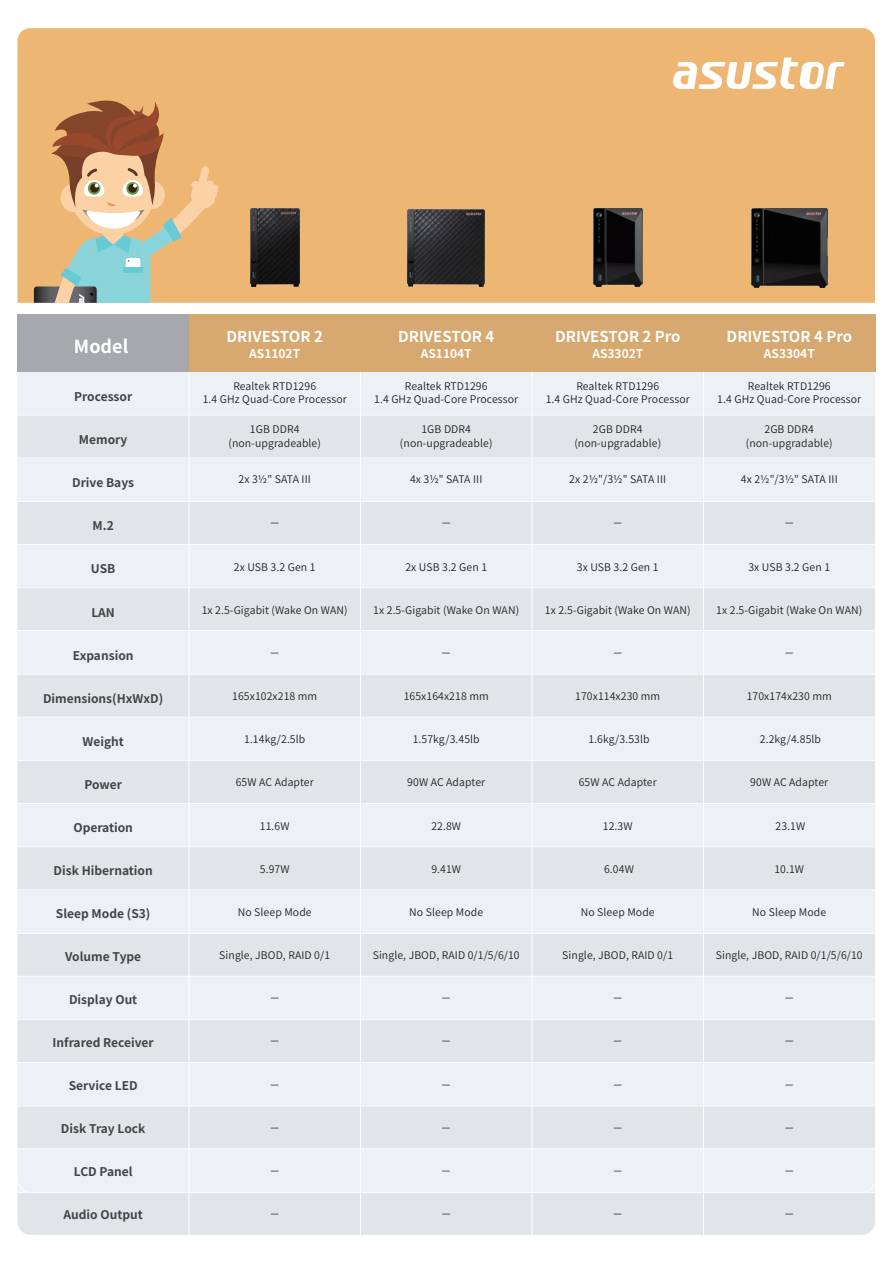
<style>
.page{position:relative;width:893px;height:1263px;background:#fff}
.page>*{position:absolute;margin:0;border:0;box-sizing:border-box;transform-origin:0 0}
.t1{font:700 18px "Noto Sans CJ Ktc";color:#fff}
.t2{font:700 15px "Noto Sans CJ Ktc";color:#fff}
.t3{font:700 12px "Noto Sans CJ Ktc";color:#424344}
.t4{font:700 12px "Noto Sans CJ Ktc";color:#fff}
.t5{font:600 10.5px/13.5px "Noto Sans CJ Ktc";letter-spacing:.01em;color:#231f20;text-align:center}
</style>
<div class="page">
<div style="left:17px;top:316px;width:858px;height:919px;background:#e0e6e8;border-radius:13px"></div>
<div style="left:17px;top:371px;width:859px;height:44px;background:#ecf1f5"></div>
<div style="left:17px;top:458px;width:858px;height:44px;background:#ecf1f5"></div>
<div style="left:17px;top:544px;width:858px;height:44px;background:#ecf1f5"></div>
<div style="left:17px;top:630px;width:858px;height:45px;background:#ecf1f5"></div>
<div style="left:17px;top:717px;width:858px;height:44px;background:#ecf1f5"></div>
<div style="left:17px;top:803px;width:858px;height:44px;background:#ecf1f5"></div>
<div style="left:17px;top:889px;width:858px;height:45px;background:#ecf1f5"></div>
<div style="left:17px;top:976px;width:858px;height:44px;background:#ecf1f5"></div>
<div style="left:17px;top:1062px;width:858px;height:44px;background:#ecf1f5"></div>
<div style="left:17px;top:1148px;width:858px;height:45px;background:#ecf1f5"></div>
<hr style="left:703px;top:314px;width:1px;height:921px;background:#fff">
<hr style="left:532px;top:314px;width:1px;height:921px;background:#fff">
<hr style="left:360px;top:314px;width:1px;height:921px;background:#fff">
<hr style="left:189px;top:314px;width:1px;height:921px;background:#fff">
<div style="left:17px;top:28px;width:858px;height:275px;background:#edb673"></div>
<svg style="left:34px;top:98px;width:185px;height:205px;background:#cfac80"></svg>
<div style="left:123px;top:267px;width:20px;height:6px;background:#67cad4"></div>
<img style="left:250px;top:208px;width:49px;height:79px">
<img style="left:594px;top:209px;width:48px;height:78px">
<img style="left:408px;top:209px;width:77px;height:78px">
<img style="left:751px;top:208px;width:77px;height:79px">
<div style="left:189px;top:314px;width:171px;height:58px;background:#d7a86f"></div>
<div style="left:17px;top:314px;width:172px;height:58px;background:#a6a8ab"></div>
<div style="left:360px;top:314px;width:172px;height:58px;background:#d7a86f"></div>
<div style="left:532px;top:314px;width:171px;height:58px;background:#d7a86f"></div>
<div style="left:703px;top:314px;width:172px;height:58px;background:#d7a86f"></div>
<svg style="left:673px;top:58px;width:171px;height:31px"></svg>
<h1 class="t1" style="left:74px;top:336px;width:56px">Model</h1>
<h2 class="t2" style="left:227px;top:328px;width:98px">DRIVESTOR 2</h2>
<p class="t4" style="left:249px;top:347px;width:52px">AS1102T</p>
<h2 class="t2" style="left:398px;top:328px;width:98px">DRIVESTOR 4</h2>
<p class="t4" style="left:421px;top:347px;width:52px">AS1104T</p>
<h2 class="t2" style="left:555px;top:328px;width:127px">DRIVESTOR 2 Pro</h2>
<p class="t4" style="left:592px;top:347px;width:52px">AS3302T</p>
<h2 class="t2" style="left:727px;top:328px;width:127px">DRIVESTOR 4 Pro</h2>
<p class="t4" style="left:764px;top:347px;width:52px">AS3304T</p>
<p class="t5" style="left:203px;top:380px;width:146px">Realtek RTD1296<br>1.4 GHz Quad-Core Processor</p>
<p class="t5" style="left:374px;top:380px;width:146px">Realtek RTD1296<br>1.4 GHz Quad-Core Processor</p>
<p class="t5" style="left:546px;top:380px;width:146px">Realtek RTD1296<br>1.4 GHz Quad-Core Processor</p>
<p class="t5" style="left:717px;top:380px;width:146px">Realtek RTD1296<br>1.4 GHz Quad-Core Processor</p>
<p class="t5" style="left:228px;top:423px;width:94px">1GB DDR4 (non-upgradeable)</p>
<p class="t5" style="left:400px;top:423px;width:94px">1GB DDR4 (non-upgradeable)</p>
<p class="t5" style="left:574px;top:423px;width:88px">2GB DDR4 (non-upgradable)</p>
<p class="t5" style="left:746px;top:423px;width:88px">2GB DDR4 (non-upgradable)</p>
<p class="t3" style="left:74px;top:390px;width:60px">Processor</p>
<p class="t3" style="left:79px;top:433px;width:50px">Memory</p>
<p class="t3" style="left:72px;top:476px;width:64px">Drive Bays</p>
<p class="t3" style="left:93px;top:519px;width:23px">M.2</p>
<p class="t3" style="left:91px;top:562px;width:26px">USB</p>
<p class="t3" style="left:91px;top:605px;width:25px">LAN</p>
<p class="t3" style="left:73px;top:648px;width:62px">Expansion</p>
<p class="t3" style="left:43px;top:691px;width:122px">Dimensions(HxWxD)</p>
<p class="t3" style="left:82px;top:734px;width:43px">Weight</p>
<p class="t3" style="left:84px;top:778px;width:39px">Power</p>
<p class="t3" style="left:73px;top:821px;width:61px">Operation</p>
<p class="t3" style="left:54px;top:864px;width:101px">Disk Hibernation</p>
<p class="t3" style="left:56px;top:907px;width:96px">Sleep Mode (S3)</p>
<p class="t3" style="left:65px;top:950px;width:78px">Volume Type</p>
<p class="t3" style="left:69px;top:993px;width:70px">Display Out</p>
<p class="t3" style="left:53px;top:1036px;width:103px">Infrared Receiver</p>
<p class="t3" style="left:69px;top:1079px;width:70px">Service LED</p>
<p class="t3" style="left:61px;top:1122px;width:86px">Disk Tray Lock</p>
<p class="t3" style="left:74px;top:1165px;width:60px">LCD Panel</p>
<p class="t3" style="left:64px;top:1208px;width:81px">Audio Output</p>
<p class="t5" style="left:269px;top:1208px;width:12px">－</p>
<p class="t5" style="left:441px;top:1208px;width:12px">－</p>
<p class="t5" style="left:612px;top:1208px;width:12px">－</p>
<p class="t5" style="left:784px;top:1208px;width:12px">－</p>
<p class="t5" style="left:239px;top:473px;width:74px">2x 3½" SATA III</p>
<p class="t5" style="left:410px;top:473px;width:74px">4x 3½" SATA III</p>
<p class="t5" style="left:569px;top:473px;width:98px">2x 2½"/3½" SATA III</p>
<p class="t5" style="left:741px;top:473px;width:98px">4x 2½"/3½" SATA III</p>
<p class="t5" style="left:269px;top:517px;width:12px">－</p>
<p class="t5" style="left:441px;top:517px;width:12px">－</p>
<p class="t5" style="left:612px;top:517px;width:12px">－</p>
<p class="t5" style="left:784px;top:517px;width:12px">－</p>
<p class="t5" style="left:234px;top:560px;width:83px">2x USB 3.2 Gen 1</p>
<p class="t5" style="left:405px;top:560px;width:83px">2x USB 3.2 Gen 1</p>
<p class="t5" style="left:577px;top:560px;width:83px">3x USB 3.2 Gen 1</p>
<p class="t5" style="left:748px;top:560px;width:83px">3x USB 3.2 Gen 1</p>
<p class="t5" style="left:202px;top:603px;width:147px">1x 2.5-Gigabit (Wake On WAN)</p>
<p class="t5" style="left:373px;top:603px;width:147px">1x 2.5-Gigabit (Wake On WAN)</p>
<p class="t5" style="left:545px;top:603px;width:147px">1x 2.5-Gigabit (Wake On WAN)</p>
<p class="t5" style="left:716px;top:603px;width:147px">1x 2.5-Gigabit (Wake On WAN)</p>
<p class="t5" style="left:269px;top:646px;width:12px">－</p>
<p class="t5" style="left:441px;top:646px;width:12px">－</p>
<p class="t5" style="left:612px;top:646px;width:12px">－</p>
<p class="t5" style="left:784px;top:646px;width:12px">－</p>
<p class="t5" style="left:232px;top:689px;width:87px">165x102x218 mm</p>
<p class="t5" style="left:404px;top:689px;width:87px">165x164x218 mm</p>
<p class="t5" style="left:575px;top:689px;width:87px">170x114x230 mm</p>
<p class="t5" style="left:747px;top:689px;width:87px">170x174x230 mm</p>
<p class="t5" style="left:244px;top:733px;width:63px">1.14kg/2.5lb</p>
<p class="t5" style="left:413px;top:733px;width:69px">1.57kg/3.45lb</p>
<p class="t5" style="left:588px;top:733px;width:63px">1.6kg/3.53lb</p>
<p class="t5" style="left:760px;top:733px;width:63px">2.2kg/4.85lb</p>
<p class="t5" style="left:236px;top:776px;width:79px">65W AC Adapter</p>
<p class="t5" style="left:407px;top:776px;width:79px">90W AC Adapter</p>
<p class="t5" style="left:579px;top:776px;width:79px">65W AC Adapter</p>
<p class="t5" style="left:750px;top:776px;width:79px">90W AC Adapter</p>
<p class="t5" style="left:260px;top:819px;width:31px">11.6W</p>
<p class="t5" style="left:431px;top:819px;width:31px">22.8W</p>
<p class="t5" style="left:603px;top:819px;width:31px">12.3W</p>
<p class="t5" style="left:776px;top:819px;width:31px">23.1W</p>
<p class="t5" style="left:260px;top:862px;width:31px">5.97W</p>
<p class="t5" style="left:431px;top:862px;width:31px">9.41W</p>
<p class="t5" style="left:604px;top:862px;width:31px">6.04W</p>
<p class="t5" style="left:774px;top:862px;width:31px">10.1W</p>
<p class="t5" style="left:238px;top:905px;width:75px">No Sleep Mode</p>
<p class="t5" style="left:409px;top:905px;width:75px">No Sleep Mode</p>
<p class="t5" style="left:581px;top:905px;width:75px">No Sleep Mode</p>
<p class="t5" style="left:752px;top:905px;width:75px">No Sleep Mode</p>
<p class="t5" style="left:219px;top:949px;width:112px">Single, JBOD, RAID 0/1</p>
<p class="t5" style="left:373px;top:949px;width:148px">Single, JBOD, RAID 0/1/5/6/10</p>
<p class="t5" style="left:562px;top:949px;width:112px">Single, JBOD, RAID 0/1</p>
<p class="t5" style="left:716px;top:949px;width:148px">Single, JBOD, RAID 0/1/5/6/10</p>
<p class="t5" style="left:269px;top:992px;width:12px">－</p>
<p class="t5" style="left:441px;top:992px;width:12px">－</p>
<p class="t5" style="left:612px;top:992px;width:12px">－</p>
<p class="t5" style="left:784px;top:992px;width:12px">－</p>
<p class="t5" style="left:269px;top:1035px;width:12px">－</p>
<p class="t5" style="left:441px;top:1035px;width:12px">－</p>
<p class="t5" style="left:612px;top:1035px;width:12px">－</p>
<p class="t5" style="left:784px;top:1035px;width:12px">－</p>
<p class="t5" style="left:269px;top:1078px;width:12px">－</p>
<p class="t5" style="left:441px;top:1078px;width:12px">－</p>
<p class="t5" style="left:612px;top:1078px;width:12px">－</p>
<p class="t5" style="left:784px;top:1078px;width:12px">－</p>
<p class="t5" style="left:269px;top:1122px;width:12px">－</p>
<p class="t5" style="left:441px;top:1122px;width:12px">－</p>
<p class="t5" style="left:612px;top:1122px;width:12px">－</p>
<p class="t5" style="left:784px;top:1122px;width:12px">－</p>
<p class="t5" style="left:269px;top:1165px;width:12px">－</p>
<p class="t5" style="left:441px;top:1165px;width:12px">－</p>
<p class="t5" style="left:612px;top:1165px;width:12px">－</p>
<p class="t5" style="left:784px;top:1165px;width:12px">－</p>
</div>
